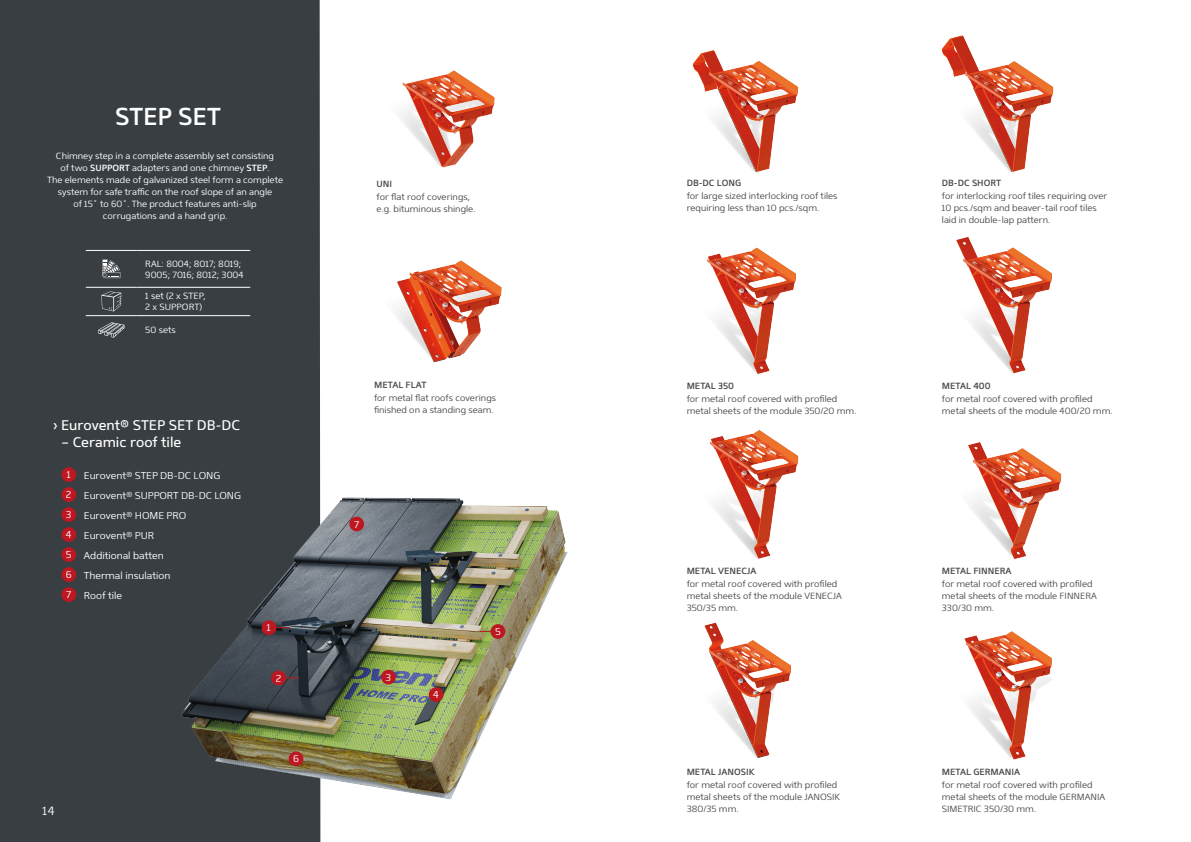
<style>
.page{position:relative;width:1191px;height:842px;background:#fff}
.page>*{position:absolute;margin:0;border:0;box-sizing:border-box;transform-origin:0 0}
.nazwy_produktów{font:600 24.5px "Mentone";color:#fff}
.t1{font:14px "Mentone";color:#fff}
.numeracja_lewa_white{font:300 12px "Mentone";color:#fff}
.t2{font:300 10px "Mentone";color:#fff}
.t3{font:300 9px/12px "Mentone";color:#4b4b4a}
.zalety_9_12{font:300 9px/12px "Mentone";color:#fff;text-align:center}
.t4{font:600 9px "Mentone";color:#4b4b4a}
.TABELA{font:300 9px/10.8px "Mentone";color:#fff}
.s1{font-weight:600}
</style>
<div class="page">
<div style="left:0;top:0;width:320px;height:842px;background:#383e42"></div>
<img style="left:400px;top:70px;width:95px;height:98px">
<hr style="left:86px;top:250px;width:51px;height:1px;background:#fff">
<hr style="left:137px;top:250px;width:113px;height:1px;background:#fff">
<hr style="left:86px;top:287px;width:51px;height:1px;background:#fff">
<hr style="left:137px;top:287px;width:113px;height:1px;background:#fff">
<hr style="left:86px;top:315px;width:51px;height:1px;background:#fff">
<hr style="left:137px;top:315px;width:113px;height:1px;background:#fff">
<svg style="left:102px;top:260px;width:18px;height:18px"></svg>
<svg style="left:101px;top:291px;width:20px;height:20px"></svg>
<svg style="left:98px;top:322px;width:26px;height:16px"></svg>
<img style="left:167px;top:432px;width:400px;height:396px">
<img style="left:395px;top:260px;width:107px;height:103px">
<div style="left:61px;top:467px;width:15px;height:15px;background:#bd1822;border-radius:50%"></div>
<div style="left:61px;top:487px;width:15px;height:15px;background:#bd1822;border-radius:50%"></div>
<div style="left:61px;top:507px;width:15px;height:15px;background:#bd1822;border-radius:50%"></div>
<div style="left:61px;top:527px;width:15px;height:15px;background:#bd1822;border-radius:50%"></div>
<div style="left:61px;top:547px;width:15px;height:15px;background:#bd1822;border-radius:50%"></div>
<div style="left:61px;top:567px;width:15px;height:15px;background:#bd1822;border-radius:50%"></div>
<div style="left:61px;top:587px;width:15px;height:15px;background:#bd1822;border-radius:50%"></div>
<div style="left:349px;top:517px;width:15px;height:14px;background:#bd1822;border-radius:50%"></div>
<div style="left:381px;top:670px;width:15px;height:14px;background:#bd1822;border-radius:50%"></div>
<div style="left:271px;top:671px;width:15px;height:14px;background:#bd1822;border-radius:50%"></div>
<div style="left:261px;top:620px;width:15px;height:15px;background:#bd1822;border-radius:50%"></div>
<div style="left:490px;top:624px;width:15px;height:15px;background:#bd1822;border-radius:50%"></div>
<div style="left:289px;top:751px;width:14px;height:15px;background:#bd1822;border-radius:50%"></div>
<div style="left:429px;top:687px;width:14px;height:15px;background:#bd1822;border-radius:50%"></div>
<svg style="left:286px;top:677px;width:13px;height:1px"></svg>
<svg style="left:276px;top:627px;width:14px;height:1px"></svg>
<img style="left:941px;top:35px;width:113px;height:137px">
<img style="left:707px;top:247px;width:89px;height:127px">
<img style="left:692px;top:50px;width:106px;height:122px">
<img style="left:956px;top:237px;width:96px;height:137px">
<img style="left:709px;top:430px;width:90px;height:129px">
<img style="left:704px;top:622px;width:87px;height:136px">
<img style="left:968px;top:442px;width:94px;height:117px">
<img style="left:964px;top:631px;width:89px;height:129px">
<p class="nazwy_produktów" style="left:115px;top:102px;width:107px">STEP SET</p>
<p class="zalety_9_12" style="left:47px;top:150px;width:237px">Chimney step in a complete assembly set consisting<br>of two <span class="s1">SUPPORT</span> adapters and one chimney <span class="s1">STEP</span>.<br>The elements made of galvanized steel form a complete system for safe traffic on the roof slope of an angle<br>of 15˚ to 60˚. The product features anti-slip corrugations and a hand grip.</p>
<p class="TABELA" style="left:145px;top:258px;width:100px">RAL: 8004; 8017; 8019;<br>9005; 7016; 8012; 3004</p>
<p class="TABELA" style="left:145px;top:291px;width:62px">1 set (2 x STEP,<br>2 x SUPPORT)</p>
<p class="TABELA" style="left:145px;top:325px;width:32px">50 sets</p>
<p class="t1" style="left:53px;top:416px;width:189px">› Eurovent® STEP SET DB-DC</p>
<p class="t1" style="left:61px;top:433px;width:122px">– Ceramic roof tile</p>
<p class="t2" style="left:67px;top:469px;width:5px">1</p>
<p class="t2" style="left:84px;top:469px;width:138px">Eurovent® STEP DB-DC LONG</p>
<p class="t2" style="left:66px;top:489px;width:7px">2</p>
<p class="t2" style="left:84px;top:489px;width:159px">Eurovent® SUPPORT DB-DC LONG</p>
<p class="t2" style="left:66px;top:509px;width:7px">3</p>
<p class="t2" style="left:84px;top:509px;width:104px">Eurovent® HOME PRO</p>
<p class="t2" style="left:66px;top:529px;width:7px">4</p>
<p class="t2" style="left:84px;top:529px;width:72px">Eurovent® PUR</p>
<p class="t2" style="left:66px;top:549px;width:7px">5</p>
<p class="t2" style="left:84px;top:549px;width:81px">Additional batten</p>
<p class="t2" style="left:66px;top:569px;width:7px">6</p>
<p class="t2" style="left:84px;top:569px;width:88px">Thermal insulation</p>
<p class="t2" style="left:66px;top:589px;width:6px">7</p>
<p class="t2" style="left:84px;top:589px;width:40px">Roof tile</p>
<p class="t2" style="left:267px;top:622px;width:5px">1</p>
<p class="t4" style="left:377px;top:179px;width:17px">UNI</p>
<p class="t3" style="left:377px;top:191px;width:100px">for flat roof coverings, e.g. bituminous shingle.</p>
<p class="t4" style="left:374px;top:379px;width:54px">METAL FLAT</p>
<p class="t3" style="left:374px;top:391px;width:123px">for metal flat roofs coverings finished on a standing seam.</p>
<p class="t2" style="left:354px;top:518px;width:6px">7</p>
<p class="t2" style="left:495px;top:626px;width:7px">5</p>
<p class="numeracja_lewa_white" style="left:43px;top:804px;width:14px">14</p>
<p class="t2" style="left:276px;top:672px;width:7px">2</p>
<p class="t2" style="left:385px;top:671px;width:7px">3</p>
<p class="t2" style="left:293px;top:753px;width:7px">6</p>
<p class="t2" style="left:433px;top:689px;width:7px">4</p>
<p class="t4" style="left:686px;top:178px;width:56px">DB-DC LONG</p>
<p class="t4" style="left:942px;top:178px;width:61px">DB-DC SHORT</p>
<p class="t3" style="left:686px;top:190px;width:152px">for large sized interlocking roof tiles requiring less than 10 pcs./sqm.</p>
<p class="t3" style="left:942px;top:190px;width:167px">for interlocking roof tiles requiring over<br>10 pcs./sqm and beaver-tail roof tiles laid in double-lap pattern.</p>
<p class="t4" style="left:686px;top:380px;width:49px">METAL 350</p>
<p class="t4" style="left:942px;top:380px;width:50px">METAL 400</p>
<p class="t3" style="left:686px;top:393px;width:171px">for metal roof covered with profiled metal sheets of the module 350/20 mm.</p>
<p class="t3" style="left:942px;top:393px;width:172px">for metal roof covered with profiled metal sheets of the module 400/20 mm.</p>
<p class="t4" style="left:686px;top:566px;width:71px">METAL VENECJA</p>
<p class="t4" style="left:942px;top:566px;width:71px">METAL FINNERA</p>
<p class="t3" style="left:686px;top:578px;width:157px">for metal roof covered with profiled metal sheets of the module VENECJA<br>350/35 mm.</p>
<p class="t3" style="left:942px;top:578px;width:156px">for metal roof covered with profiled metal sheets of the module FINNERA<br>330/30 mm.</p>
<p class="t4" style="left:686px;top:766px;width:70px">METAL JANOSIK</p>
<p class="t4" style="left:942px;top:766px;width:80px">METAL GERMANIA</p>
<p class="t3" style="left:686px;top:779px;width:155px">for metal roof covered with profiled metal sheets of the module JANOSIK<br>380/35 mm.</p>
<p class="t3" style="left:942px;top:779px;width:165px">for metal roof covered with profiled metal sheets of the module GERMANIA<br>SIMETRIC 350/30 mm.</p>
</div>
